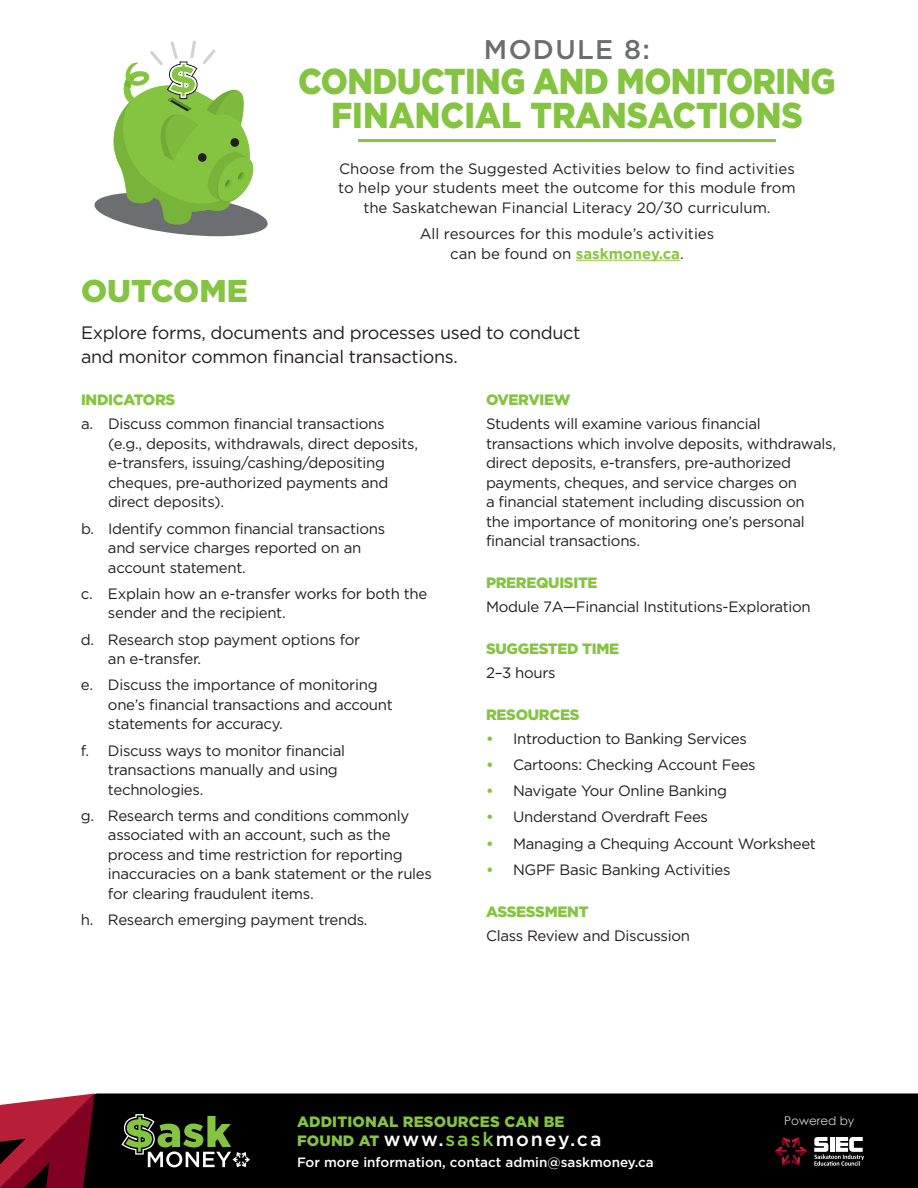
<style>
.page{position:relative;width:918px;height:1188px;background:#fff}
.page>*{position:absolute;margin:0;border:0;box-sizing:border-box;transform-origin:0 0}
.t1{font:900 36px/34.5px "Gotham";letter-spacing:-.02em;color:#84c440;text-align:center;scale:.91 1}
.t2{font:900 31.5px "Gotham";color:#84c440}
.t3{font:500 27px "Gotham";letter-spacing:.05em;color:#6c6d70}
.t4{font:500 19.5px "Gotham";letter-spacing:.1em;color:#fff}
.t5{font:18px/24px "Gotham";letter-spacing:-.02em;color:#231f20}
.t6{font:15px/19.5px "Gotham";letter-spacing:-.02em;color:#231f20}
.t7{font:15px/19.5px "Gotham";color:#231f20;text-align:center}
.t8{font:900 15px "Gotham";letter-spacing:-.02em;color:#84c440}
.t9{font:900 15px "Gotham";letter-spacing:.01em;color:#84c440}
.t10{font:500 13.5px "Gotham";color:#fff}
.t11{font:12px "Century Gothic";color:#d1d2d4}
.s1{font-weight:700;color:#8bc63e}
.s2{font-weight:700;color:#84c440}
.s3{font-weight:900;font-size:15px;color:#84c440}
.s4{color:#84c440}
</style>
<div class="page">
<div style="left:94px;top:1094px;width:824px;height:94px;background:#000001"></div>
<svg style="left:0;top:1094px;width:94px;height:94px;background:#8f1b34"></svg>
<svg style="left:814px;top:1137px;width:50px;height:29px"></svg>
<svg style="left:774px;top:1137px;width:33px;height:29px"></svg>
<svg style="left:94px;top:40px;width:174px;height:196px"></svg>
<svg style="left:122px;top:1114px;width:128px;height:53px;background:#3e4e2e"></svg>
<hr style="left:358px;top:139px;width:418px;height:3px;background:#84c440">
<hr style="left:576px;top:260px;width:104px;height:1px;background:#8bc63e">
<h3 class="t3" style="left:484px;top:32px;width:168px">MODULE 8:</h3>
<h1 class="t1" style="left:298px;top:63px;width:592px">CONDUCTING AND MONITORING<br>FINANCIAL TRANSACTIONS</h1>
<p class="t7" style="left:338px;top:159px;width:459px">Choose from the Suggested Activities below to find activities to help your students meet the outcome for this module from the Saskatchewan Financial Literacy 20/30 curriculum.</p>
<p class="t7" style="left:420px;top:224px;width:296px">All resources for this module’s activities can be found on <span class="s1">saskmoney.ca</span>.</p>
<h2 class="t2" style="left:81px;top:269px;width:168px">OUTCOME</h2>
<p class="t5" style="left:81px;top:321px;width:501px">Explore forms, documents and processes used to conduct and monitor common financial transactions.</p>
<p class="t8" style="left:81px;top:390px;width:96px">INDICATORS</p>
<p class="t6" style="left:108px;top:414px;width:312px;text-indent:-27px">a. Discuss common financial transactions (e.g., deposits, withdrawals, direct deposits, e-transfers, issuing/cashing/depositing cheques, pre-authorized payments and direct deposits).</p>
<p class="t6" style="left:108px;top:518px;width:279px;text-indent:-27px">b. Identify common financial transactions and service charges reported on an account statement.</p>
<p class="t6" style="left:108px;top:583px;width:321px;text-indent:-27px">c. Explain how an e-transfer works for both the sender and the recipient.</p>
<p class="t6" style="left:108px;top:629px;width:254px;text-indent:-27px">d. Research stop payment options for an e-transfer.</p>
<p class="t6" style="left:108px;top:675px;width:286px;text-indent:-27px">e. Discuss the importance of monitoring one’s financial transactions and account statements for accuracy.</p>
<p class="t6" style="left:108px;top:740px;width:239px;text-indent:-27px">f. Discuss ways to monitor financial transactions manually and using technologies.</p>
<p class="t6" style="left:108px;top:805px;width:325px;text-indent:-27px">g. Research terms and conditions commonly associated with an account, such as the process and time restriction for reporting inaccuracies on a bank statement or the rules for clearing fraudulent items.</p>
<p class="t6" style="left:81px;top:910px;width:288px">h. Research emerging payment trends.</p>
<p class="t8" style="left:486px;top:390px;width:86px">OVERVIEW</p>
<p class="t6" style="left:486px;top:414px;width:352px">Students will examine various financial transactions which involve deposits, withdrawals, direct deposits, e-transfers, pre-authorized payments, cheques, and service charges on<br>a financial statement including discussion on<br>the importance of monitoring one’s personal financial transactions.</p>
<p class="t8" style="left:486px;top:573px;width:113px">PREREQUISITE</p>
<p class="t6" style="left:486px;top:597px;width:326px">Module 7A—Financial Institutions-Exploration</p>
<p class="t8" style="left:486px;top:638px;width:135px">SUGGESTED TIME</p>
<p class="t6" style="left:486px;top:663px;width:71px">2–3 hours</p>
<p class="t8" style="left:486px;top:704px;width:95px">RESOURCES</p>
<p class="t6" style="left:486px;top:728px;width:262px"><span class="s2">•</span> Introduction to Banking Services</p>
<p class="t6" style="left:486px;top:755px;width:271px"><span class="s2">•</span> Cartoons: Checking Account Fees</p>
<p class="t6" style="left:486px;top:781px;width:243px"><span class="s2">•</span> Navigate Your Online Banking</p>
<p class="t6" style="left:486px;top:807px;width:224px"><span class="s2">•</span> Understand Overdraft Fees</p>
<p class="t6" style="left:486px;top:833px;width:331px"><span class="s2">•</span> Managing a Chequing Account Worksheet</p>
<p class="t6" style="left:486px;top:860px;width:246px"><span class="s2">•</span> NGPF Basic Banking Activities</p>
<p class="t8" style="left:486px;top:901px;width:104px">ASSESSMENT</p>
<p class="t6" style="left:486px;top:925px;width:206px">Class Review and Discussion</p>
<p class="t9" style="left:297px;top:1111px;width:269px">ADDITIONAL RESOURCES CAN BE</p>
<p class="t11" style="left:784px;top:1112px;width:72px">Powered by</p>
<h3 class="t4" style="left:297px;top:1127px;width:306px"><span class="s3">FOUND AT</span> www.<span class="s4">sask</span>money.ca</h3>
<p class="t10" style="left:297px;top:1153px;width:358px">For more information, contact admin@saskmoney.ca</p>
</div>
